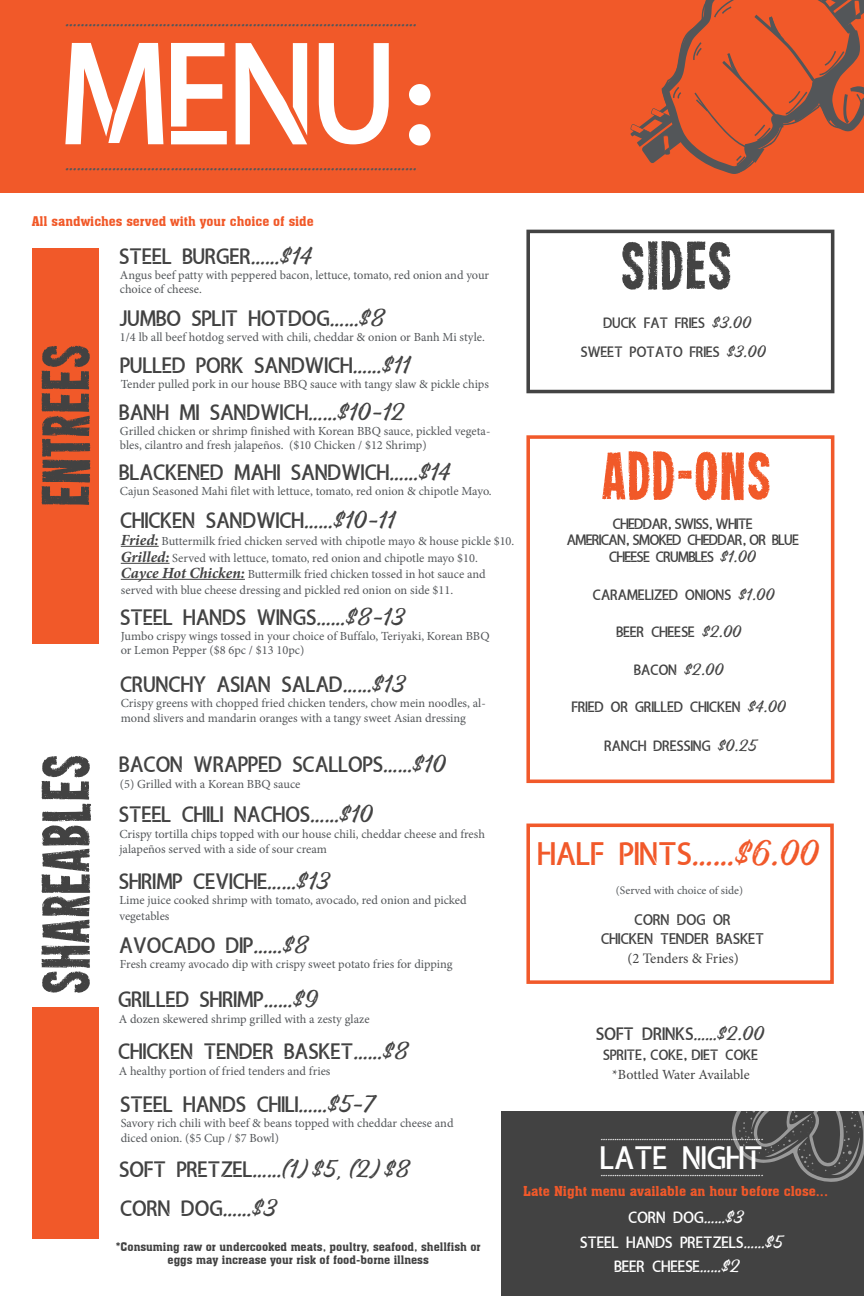
<style>
.page{position:relative;width:864px;height:1296px;background:#fff}
.page>*{position:absolute;margin:0;border:0;box-sizing:border-box;transform-origin:0 0}
.t1{font:135.05px "amaliamutia";color:#fff}
.t2{font:59.75px "Heavyweight";color:#424242}
.t3{font:59.75px "Heavyweight";color:#f15929}
.t4{font:59.75px "Heavyweight";color:#434343}
.t5{font:30.45px "amaliamutia";color:#f1592a}
.t6{font:30.3px "amaliamutia";color:#fff}
.t7{font:20.85px "amaliamutia";color:#424242}
.t8{font:20.85px "Bernadette Rough";color:#424242}
.t9{font:16.85px "Bernadette Rough";color:#53565a}
.t10{font:16.8px "amaliamutia";color:#434343}
.t11{font:15.3px "amaliamutia";color:#fff}
.t12{font:14.5px "Minion Pro";color:#434343}
.t13{font:14.45px "amaliamutia";color:#434343}
.t14{font:14.05px "amaliamutia";color:#434343}
.t15{font:14.05px/16.9px "amaliamutia";letter-spacing:-.04em;color:#434343;text-align:center}
.t16{font:14px "Minion Pro";letter-spacing:-.005em;color:#434343}
.t17{font:14px "amaliamutia";color:#434343}
.t18{font:13.4px "Aachen BT";color:#f1592a}
.t19{font:13.1px "Aachen BT";color:#f15929}
.t20{font:12.35px/14.8px "Minion Pro";color:#535659}
.t21{font:11.5px/13.8px "Aachen BT";color:#424242;text-align:center}
.t22{font:11.5px "Minion Pro";color:#535659}
.t23{font:9.8px "Bernadette Rough";color:#fff}
.s1{font-family:"Aachen BT"}
.s2{font-family:"Bernadette Rough"}
.s3{font-weight:700;font-style:italic;font-size:15.5px;color:#424242}
.s4{font-family:"amaliamutia"}
</style>
<div class="page">
<div style="left:32px;top:1007px;width:67px;height:232px;background:#f15929"></div>
<div style="left:32px;top:248px;width:67px;height:396px;background:#f15929"></div>
<div style="left:0;top:0;width:864px;height:193px;background:#f15929"></div>
<svg style="left:631px;top:0;width:233px;height:174px"></svg>
<div style="left:501px;top:1112px;width:363px;height:184px;background:#424242"></div>
<svg style="left:732px;top:1112px;width:132px;height:70px"></svg>
<hr style="left:121px;top:546px;width:38px;height:1px;background:#424242">
<hr style="left:121px;top:563px;width:49px;height:1px;background:#424242">
<hr style="left:121px;top:579px;width:124px;height:1px;background:#424242">
<div style="left:526px;top:824px;width:308px;height:160px;border:4px solid #f1592a"></div>
<div style="left:526px;top:230px;width:308px;height:163px;border:4px solid #434343"></div>
<div style="left:526px;top:435px;width:308px;height:348px;border:4px solid #f1592a"></div>
<p class="t9" style="left:66px;top:6px;width:353px">………………………………………………………………………………</p>
<p class="t1" style="left:65px;top:19px;width:376px">MENU<span class="s1">:</span></p>
<p class="t9" style="left:66px;top:150px;width:353px">………………………………………………………………………………</p>
<p class="t19" style="left:32px;top:213px;width:284px">All sandwiches served with your choice of side</p>
<p class="t2" style="left:41px;top:507px;width:165px;rotate:-90deg">ENTREES</p>
<p class="t2" style="left:41px;top:995px;width:242px;rotate:-90deg">SHAReABLES</p>
<p class="t7" style="left:120px;top:245px;width:195px">STEEL BURGER<span class="s2">……$14</span></p>
<p class="t20" style="left:120px;top:267px;width:371px">Angus beef patty with peppered bacon, lettuce, tomato, red onion and your choice of cheese.</p>
<p class="t7" style="left:120px;top:307px;width:268px">JUMBO SPLIT HOTDOG<span class="s2">……$8</span></p>
<p class="t20" style="left:120px;top:330px;width:366px">1/4 lb all beef hotdog served with chili, cheddar &amp; onion or Banh Mi style.</p>
<p class="t7" style="left:121px;top:353px;width:293px">PULLED PORK SANDWICH<span class="s2">……$11</span></p>
<p class="t20" style="left:121px;top:376px;width:370px">Tender pulled pork in our house BBQ sauce with tangy slaw &amp; pickle chips</p>
<p class="t7" style="left:120px;top:400px;width:287px">BANH MI SANDWICH<span class="s2">……$10-12</span></p>
<p class="t20" style="left:120px;top:423px;width:372px">Grilled chicken or shrimp finished with Korean BBQ sauce, pickled vegeta&shy;bles, cilantro and fresh jalapeños. ($10 Chicken / $12 Shrimp)</p>
<p class="t7" style="left:120px;top:461px;width:333px">BLACKENED MAHI SANDWICH<span class="s2">……$14</span></p>
<p class="t20" style="left:120px;top:484px;width:373px">Cajun Seasoned Mahi filet with lettuce, tomato, red onion &amp; chipotle Mayo.</p>
<p class="t7" style="left:121px;top:508px;width:277px">CHICKEN SANDWICH<span class="s2">……$10-11</span></p>
<p class="t20" style="left:121px;top:534px;width:395px"><span class="s3">Fried:</span> Buttermilk fried chicken served with chipotle mayo &amp; house pickle $10.</p>
<p class="t20" style="left:121px;top:551px;width:359px"><span class="s3">Grilled:</span> Served with lettuce, tomato, red onion and chipotle mayo $10.</p>
<p class="t20" style="left:121px;top:566px;width:366px;line-height:16px"><span class="s3">Cayce Hot Chicken:</span> Buttermilk fried chicken tossed in hot sauce and served with blue cheese dressing and pickled red onion on side $11.</p>
<p class="t7" style="left:121px;top:605px;width:286px">STEEL HANDS WINGS<span class="s2">……$8-13</span></p>
<p class="t20" style="left:121px;top:628px;width:370px">Jumbo crispy wings tossed in your choice of Buffalo, Teriyaki, Korean BBQ or Lemon Pepper ($8 6pc / $13 10pc)</p>
<p class="t7" style="left:121px;top:673px;width:287px">CRUNCHY ASIAN SALAD<span class="s2">……$13</span></p>
<p class="t20" style="left:121px;top:696px;width:367px">Crispy greens with chopped fried chicken tenders, chow mein noodles, al&shy;mond slivers and mandarin oranges with a tangy sweet Asian dressing</p>
<p class="t7" style="left:120px;top:753px;width:329px">BACON WRAPPED SCALLOPS<span class="s2">……$10</span></p>
<p class="t20" style="left:120px;top:776px;width:182px">(5) Grilled with a Korean BBQ sauce</p>
<p class="t7" style="left:119px;top:803px;width:256px">STEEL CHILI NACHOS<span class="s2">……$10</span></p>
<p class="t20" style="left:119px;top:826px;width:367px;line-height:15.4px">Crispy tortilla chips topped with our house chili, cheddar cheese and fresh jalapeños served with a side of sour cream</p>
<p class="t7" style="left:119px;top:870px;width:213px">SHRIMP CEVICHE<span class="s2">……$13</span></p>
<p class="t20" style="left:119px;top:893px;width:349px;line-height:15.4px">Lime juice cooked shrimp with tomato, avocado, red onion and picked vegetables</p>
<p class="t7" style="left:120px;top:934px;width:191px">AVOCADO DIP<span class="s2">……$8</span></p>
<p class="t20" style="left:120px;top:957px;width:334px">Fresh creamy avocado dip with crispy sweet potato fries for dipping</p>
<p class="t7" style="left:119px;top:988px;width:202px">GRILLED SHRIMP<span class="s2">……$9</span></p>
<p class="t20" style="left:119px;top:1011px;width:252px">A dozen skewered shrimp grilled with a zesty glaze</p>
<p class="t7" style="left:119px;top:1040px;width:293px">CHICKEN TENDER BASKET<span class="s2">……$8</span></p>
<p class="t20" style="left:119px;top:1064px;width:213px">A healthy portion of fried tenders and fries</p>
<p class="t7" style="left:121px;top:1093px;width:257px">STEEL HANDS CHILI<span class="s2">……$5-7</span></p>
<p class="t20" style="left:121px;top:1116px;width:334px;line-height:15.1px">Savory rich chili with beef &amp; beans topped with cheddar cheese and diced onion. ($5 Cup / $7 Bowl)</p>
<p class="t8" style="left:120px;top:1153px;width:293px"><span class="s4">SOFT PRETZEL</span>……(1) $5, (2) $8</p>
<p class="t7" style="left:121px;top:1196px;width:158px">CORN DOG<span class="s2">……$3</span></p>
<p class="t21" style="left:116px;top:1239px;width:366px">*Consuming raw or undercooked meats, poultry, seafood, shellfish or eggs may increase your risk of food-borne illness</p>
<p class="t4" style="left:620px;top:241px;width:114px">SIDES</p>
<p class="t14" style="left:604px;top:315px;width:150px">DUCK FAT FRIES <span class="s2">$3.00</span></p>
<p class="t14" style="left:581px;top:344px;width:187px">SWEET POTATO FRIES <span class="s2">$3.00</span></p>
<p class="t3" style="left:601px;top:451px;width:172px">ADD-ONS</p>
<p class="t15" style="left:613px;top:515px;width:141px">CHEDDAR<span class="s1">,</span> SWISS<span class="s1">,</span> WHITE</p>
<p class="t15" style="left:567px;top:532px;width:234px">AMERICAN<span class="s1">,</span> SMOKED CHEDDAR<span class="s1">,</span> OR BLUE<br>CHEESE CRUMBLES <span class="s2">$1.00</span></p>
<p class="t14" style="left:593px;top:587px;width:184px">CARAMELIZED ONIONS <span class="s2">$1.00</span></p>
<p class="t14" style="left:617px;top:624px;width:127px">BEER CHEESE <span class="s2">$2.00</span></p>
<p class="t14" style="left:635px;top:662px;width:91px">BACON <span class="s2">$2.00</span></p>
<p class="t14" style="left:572px;top:699px;width:216px">FRIED OR GRILLED CHICKEN <span class="s2">$4.00</span></p>
<p class="t14" style="left:605px;top:738px;width:154px">RANCH DRESSING <span class="s2">$0.25</span></p>
<p class="t5" style="left:539px;top:837px;width:284px">HALF PINTS<span class="s2">……$6.00</span></p>
<p class="t22" style="left:616px;top:883px;width:129px">(Served with choice of side)</p>
<p class="t13" style="left:635px;top:911px;width:98px">CORN DOG OR</p>
<p class="t13" style="left:601px;top:930px;width:165px">CHICKEN TENDER BASKET</p>
<p class="t12" style="left:627px;top:948px;width:113px">(2 Tenders &amp; Fries)</p>
<p class="t10" style="left:597px;top:1025px;width:170px">SOFT DRINKS<span class="s2">……$2.00</span></p>
<p class="t17" style="left:603px;top:1047px;width:157px">SPRITE<span class="s1">,</span> COKE<span class="s1">,</span> DIET COKE</p>
<p class="t16" style="left:612px;top:1065px;width:139px">*Bottled Water Available</p>
<p class="t23" style="left:601px;top:1129px;width:165px">……………………………………………………………..</p>
<p class="t23" style="left:601px;top:1165px;width:165px">……………………………………………………………..</p>
<p class="t18" style="left:523px;top:1182px;width:306px">Late Night menu available an hour before close...</p>
<p class="t11" style="left:629px;top:1209px;width:117px">CORN DOG<span class="s2">……$3</span></p>
<p class="t11" style="left:581px;top:1233px;width:205px">STEEL HANDS PRETZELS<span class="s2">……$5</span></p>
<p class="t11" style="left:615px;top:1257px;width:127px">BEER CHEESE<span class="s2">……$2</span></p>
<p class="t6" style="left:601px;top:1141px;width:164px">LATE NIGHT</p>
</div>
